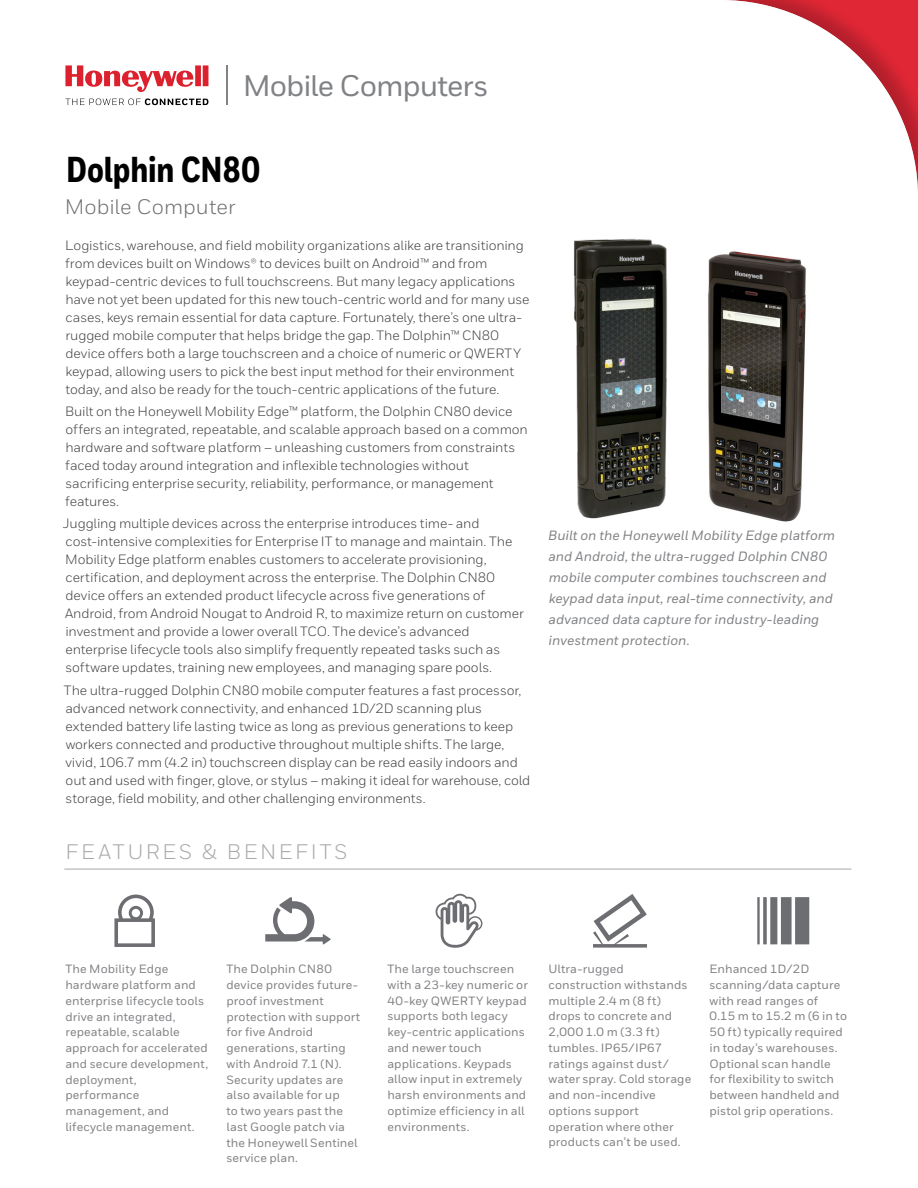
<style>
.page{position:relative;width:918px;height:1188px;background:#fff}
.page>*{position:absolute;margin:0;border:0;box-sizing:border-box;transform-origin:0 0}
.t1{font:800 36px "Honeywell Cond";letter-spacing:-.005em;color:#000}
.t2{font:500 29.7px "Honeywell Sans";letter-spacing:-.03em;color:#808285}
.t3{font:21px "Honeywell Sans";letter-spacing:.13em;color:#a7a9ac}
.t4{font:21px "Honeywell Sans";color:#6d6e71}
.t5{font:13.5px/18px "Honeywell Sans";letter-spacing:-.01em;color:#414042}
.t6{font:italic 500 13.5px/21px "Honeywell Sans";color:#808285}
.t7{font:500 12px/15.8px "Honeywell Sans";letter-spacing:.005em;color:#808285}
</style>
<div class="page">
<svg style="left:65px;top:65px;width:143px;height:27px"></svg>
<svg style="left:65px;top:98px;width:143px;height:7px"></svg>
<hr style="left:226px;top:65px;width:2px;height:40px;background:#808285">
<hr style="left:64px;top:869px;width:787px;height:1px;background:#a7a9ac">
<svg style="left:114px;top:895px;width:41px;height:52px"></svg>
<svg style="left:265px;top:897px;width:66px;height:47px"></svg>
<svg style="left:436px;top:894px;width:46px;height:54px"></svg>
<svg style="left:593px;top:894px;width:54px;height:54px"></svg>
<svg style="left:757px;top:897px;width:52px;height:47px"></svg>
<img style="left:574px;top:238px;width:93px;height:281px">
<img style="left:708px;top:251px;width:98px;height:271px">
<h2 class="t2" style="left:243px;top:68px;width:247px">Mobile Computers</h2>
<h1 class="t1" style="left:66px;top:147px;width:196px">Dolphin CN80</h1>
<h3 class="t4" style="left:65px;top:194px;width:172px">Mobile Computer</h3>
<p class="t5" style="left:65px;top:236px;width:466px">Logistics, warehouse, and field mobility organizations alike are transitioning from devices built on Windows® to devices built on Android™ and from keypad-centric devices to full touchscreens. But many legacy applications have not yet been updated for this new touch-centric world and for many use cases, keys remain essential for data capture. Fortunately, there’s one ultra&shy;rugged mobile computer that helps bridge the gap. The Dolphin™ CN80 device offers both a large touchscreen and a choice of numeric or QWERTY keypad, allowing users to pick the best input method for their environment today, and also be ready for the touch-centric applications of the future.</p>
<p class="t5" style="left:65px;top:402px;width:464px">Built on the Honeywell Mobility Edge™ platform, the Dolphin CN80 device offers an integrated, repeatable, and scalable approach based on a common hardware and software platform – unleashing customers from constraints faced today around integration and inflexible technologies without sacrificing enterprise security, reliability, performance, or management features.</p>
<p class="t5" style="left:63px;top:515px;width:462px">Juggling multiple devices across the enterprise introduces time- and cost-intensive complexities for Enterprise IT to manage and maintain. The Mobility Edge platform enables customers to accelerate provisioning, certification, and deployment across the enterprise. The Dolphin CN80 device offers an extended product lifecycle across five generations of Android, from Android Nougat to Android R, to maximize return on customer investment and provide a lower overall TCO. The device’s advanced enterprise lifecycle tools also simplify frequently repeated tasks such as software updates, training new employees, and managing spare pools.</p>
<p class="t5" style="left:64px;top:681px;width:468px">The ultra-rugged Dolphin CN80 mobile computer features a fast processor, advanced network connectivity, and enhanced 1D/2D scanning plus extended battery life lasting twice as long as previous generations to keep workers connected and productive throughout multiple shifts. The large, vivid, 106.7 mm (4.2 in) touchscreen display can be read easily indoors and out and used with finger, glove, or stylus – making it ideal for warehouse, cold storage, field mobility, and other challenging environments.</p>
<h3 class="t3" style="left:65px;top:839px;width:284px">FEATURES &amp; BENEFITS</h3>
<p class="t6" style="left:548px;top:525px;width:289px">Built on the Honeywell Mobility Edge platform and Android, the ultra-rugged Dolphin CN80 mobile computer combines touchscreen and keypad data input, real-time connectivity, and advanced data capture for industry-leading investment protection.</p>
<p class="t7" style="left:65px;top:962px;width:144px">The Mobility Edge hardware platform and enterprise lifecycle tools drive an integrated, repeatable, scalable approach for accelerated and secure development, deployment, performance management, and lifecycle management.</p>
<p class="t7" style="left:226px;top:962px;width:135px">The Dolphin CN80 device provides future&shy;proof investment protection with support for five Android generations, starting with Android 7.1 (N).<br>Security updates are also available for up<br>to two years past the last Google patch via the Honeywell Sentinel service plan.</p>
<p class="t7" style="left:387px;top:961px;width:142px">The large touchscreen with a 23-key numeric or<br>40-key QWERTY keypad supports both legacy key-centric applications and newer touch applications. Keypads allow input in extremely harsh environments and optimize efficiency in all environments.</p>
<p class="t7" style="left:548px;top:961px;width:144px">Ultra-rugged construction withstands multiple 2.4 m (8 ft) drops to concrete and<br>2,000 1.0 m (3.3 ft) tumbles. IP65/IP67 ratings against dust/ water spray. Cold storage and non-incendive options support operation where other products can’t be used.</p>
<p class="t7" style="left:710px;top:961px;width:139px">Enhanced 1D/2D scanning/data capture with read ranges of<br>0.15 m to 15.2 m (6 in to<br>50 ft) typically required in today’s warehouses.<br>Optional scan handle for flexibility to switch between handheld and pistol grip operations.</p>
</div>
